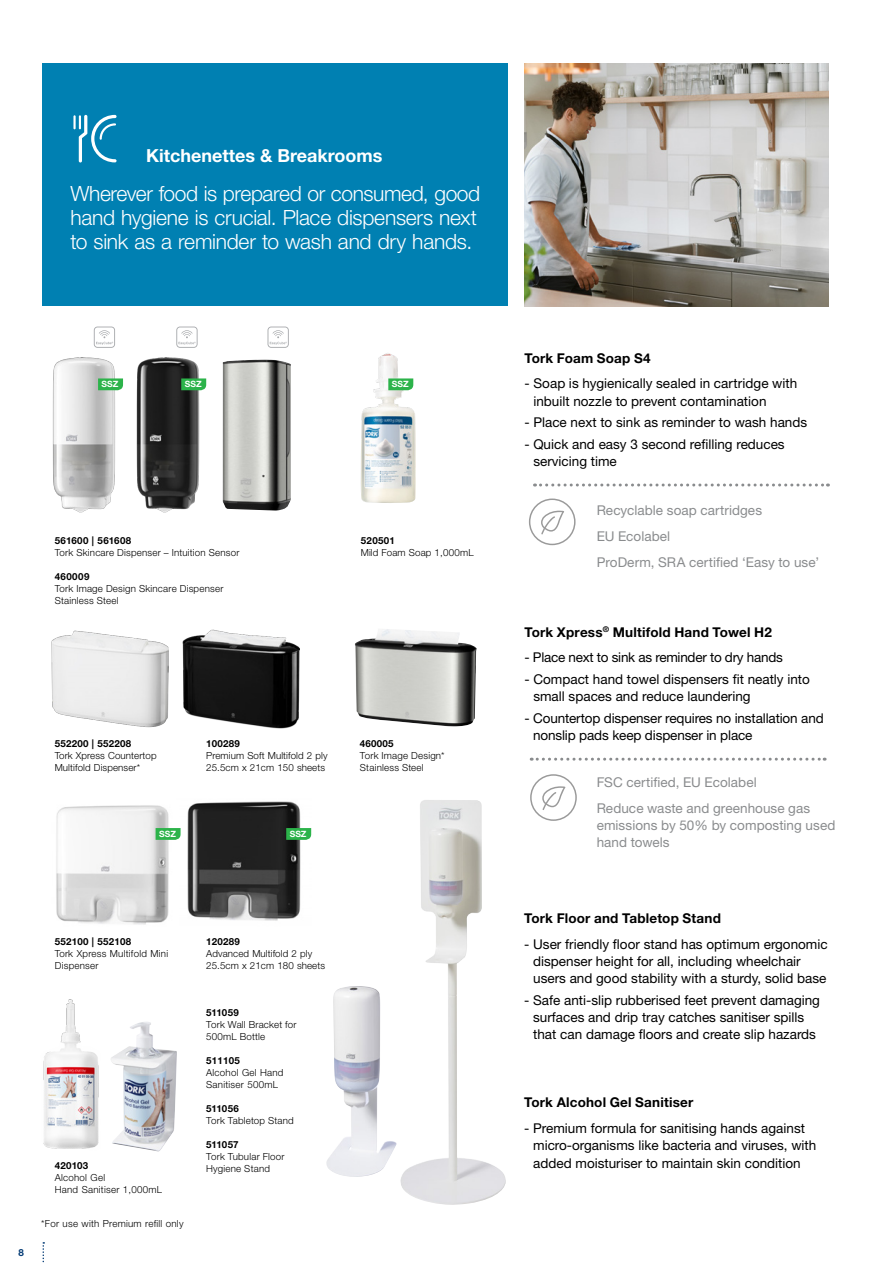
<style>
.page{position:relative;width:893px;height:1263px;background:#fff}
.page>*{position:absolute;margin:0;border:0;box-sizing:border-box;transform-origin:0 0}
.t1{font:300 21px/24px "Helvetica Neue";letter-spacing:-.015em;color:#fff}
.t2{font:700 18px "Helvetica Neue";color:#fff}
.t3{font:13.5px/17.2px "Helvetica Neue";color:#000}
.t4{font:13.5px/25.8px "Helvetica Neue";letter-spacing:.005em;color:#8a8c8e}
.t5{font:700 13.5px "Helvetica Neue";letter-spacing:.015em;color:#000}
.t6{font:13.5px "Helvetica Neue";letter-spacing:-.02em;color:#000}
.t7{font:300 9.75px/12px "Helvetica Neue";letter-spacing:.02em;color:#000}
.t8{font:700 9.75px "Helvetica Neue";letter-spacing:.025em;color:#000}
.t9{font:700 9.75px "Helvetica Neue";color:#003974}
.t10{font:700 8.7px "Helvetica Neue";color:#fff}
</style>
<div class="page">
<svg style="left:43px;top:1242px;width:1px;height:21px"></svg>
<div style="left:43px;top:64px;width:465px;height:242px;background:#0080b2"></div>
<img style="left:524px;top:64px;width:305px;height:242px">
<svg style="left:79px;top:115px;width:38px;height:47px"></svg>
<hr style="left:73px;top:115px;width:3px;height:14px;background:#fff">
<img style="left:43px;top:999px;width:56px;height:150px">
<img style="left:400px;top:800px;width:106px;height:405px">
<img style="left:326px;top:986px;width:71px;height:191px">
<img style="left:111px;top:1022px;width:66px;height:129px">
<svg style="left:534px;top:483px;width:294px;height:3px"></svg>
<svg style="left:541px;top:511px;width:23px;height:23px"></svg>
<div style="left:529px;top:498px;width:47px;height:47px;border:2px solid #000;border-radius:50%"></div>
<img style="left:52px;top:333px;width:155px;height:180px">
<img style="left:222px;top:360px;width:69px;height:151px">
<svg style="left:94px;top:327px;width:21px;height:21px"></svg>
<svg style="left:176px;top:327px;width:22px;height:21px"></svg>
<svg style="left:268px;top:327px;width:21px;height:21px"></svg>
<img style="left:361px;top:353px;width:55px;height:150px">
<img style="left:51px;top:630px;width:117px;height:97px">
<img style="left:183px;top:630px;width:117px;height:98px">
<img style="left:355px;top:629px;width:122px;height:97px">
<img style="left:187px;top:801px;width:114px;height:120px">
<img style="left:56px;top:805px;width:113px;height:120px">
<svg style="left:531px;top:758px;width:294px;height:3px"></svg>
<svg style="left:542px;top:786px;width:23px;height:24px"></svg>
<div style="left:530px;top:774px;width:47px;height:47px;border:2px solid #000;border-radius:50%"></div>
<svg style="left:98px;top:378px;width:25px;height:12px"></svg>
<svg style="left:156px;top:828px;width:25px;height:12px"></svg>
<svg style="left:286px;top:828px;width:25px;height:12px"></svg>
<svg style="left:181px;top:378px;width:25px;height:12px"></svg>
<svg style="left:388px;top:378px;width:25px;height:12px"></svg>
<h2 class="t2" style="left:146px;top:145px;width:238px">Kitchenettes &amp; Breakrooms</h2>
<h1 class="t1" style="left:70px;top:181px;width:411px">Wherever food is prepared or consumed, good hand hygiene is crucial. Place dispensers next to sink as a reminder to wash and dry hands.</h1>
<p class="t10" style="left:102px;top:379px;width:18px">SSZ</p>
<p class="t10" style="left:185px;top:379px;width:18px">SSZ</p>
<p class="t10" style="left:392px;top:379px;width:18px">SSZ</p>
<p class="t8" style="left:55px;top:534px;width:78px">561600 | 561608</p>
<p class="t7" style="left:55px;top:546px;width:186px">Tork Skincare Dispenser – Intuition Sensor</p>
<p class="t8" style="left:55px;top:570px;width:36px">460009</p>
<p class="t7" style="left:55px;top:582px;width:170px">Tork Image Design Skincare Dispenser</p>
<p class="t8" style="left:361px;top:534px;width:36px">520501</p>
<p class="t7" style="left:361px;top:546px;width:115px">Mild Foam Soap 1,000mL</p>
<p class="t8" style="left:55px;top:737px;width:78px">552200 | 552208</p>
<p class="t7" style="left:55px;top:749px;width:103px">Tork Xpress Countertop<br>Multifold Dispenser*</p>
<p class="t8" style="left:206px;top:737px;width:35px">100289</p>
<p class="t7" style="left:206px;top:749px;width:123px">Premium Soft Multifold 2 ply<br>25.5cm x 21cm 150 sheets</p>
<p class="t10" style="left:159px;top:828px;width:18px">SSZ</p>
<p class="t10" style="left:290px;top:828px;width:18px">SSZ</p>
<p class="t8" style="left:360px;top:737px;width:35px">460005</p>
<p class="t7" style="left:360px;top:749px;width:86px">Tork Image Design*<br>Stainless Steel</p>
<p class="t8" style="left:55px;top:935px;width:78px">552100 | 552108</p>
<p class="t7" style="left:55px;top:947px;width:115px">Tork Xpress Multifold Mini<br>Dispenser</p>
<p class="t9" style="left:19px;top:1246px;width:7px">8</p>
<p class="t8" style="left:55px;top:1159px;width:35px">420103</p>
<p class="t7" style="left:55px;top:1171px;width:109px">Alcohol Gel<br>Hand Sanitiser 1,000mL</p>
<p class="t7" style="left:41px;top:1217px;width:144px">*For use with Premium refill only</p>
<p class="t8" style="left:206px;top:935px;width:35px">120289</p>
<p class="t7" style="left:206px;top:947px;width:120px">Advanced Multifold 2 ply<br>25.5cm x 21cm 180 sheets</p>
<p class="t8" style="left:206px;top:1006px;width:34px">511059</p>
<p class="t7" style="left:206px;top:1018px;width:92px">Tork Wall Bracket for<br>500mL Bottle</p>
<p class="t8" style="left:206px;top:1054px;width:35px">511105</p>
<p class="t7" style="left:206px;top:1066px;width:79px">Alcohol Gel Hand<br>Sanitiser 500mL</p>
<p class="t8" style="left:206px;top:1102px;width:34px">511056</p>
<p class="t7" style="left:206px;top:1114px;width:89px">Tork Tabletop Stand</p>
<p class="t8" style="left:206px;top:1138px;width:34px">511057</p>
<p class="t7" style="left:206px;top:1150px;width:80px">Tork Tubular Floor<br>Hygiene Stand</p>
<p class="t5" style="left:524px;top:349px;width:128px">Tork Foam Soap S4</p>
<p class="t3" style="left:533px;top:375px;width:265px;text-indent:-9px">- Soap is hygienically sealed in cartridge with inbuilt nozzle to prevent contamination</p>
<p class="t3" style="left:524px;top:414px;width:284px">- Place next to sink as reminder to wash hands</p>
<p class="t3" style="left:533px;top:435px;width:253px;text-indent:-9px">- Quick and easy 3 second refilling reduces servicing time</p>
<p class="t4" style="left:597px;top:497px;width:224px">Recyclable soap cartridges<br>EU Ecolabel<br>ProDerm, SRA certified ‘Easy to use’</p>
<p class="t5" style="left:524px;top:623px;width:249px">Tork Xpress<sup>®</sup> Multifold Hand Towel H2</p>
<p class="t6" style="left:524px;top:649px;width:260px">- Place next to sink as reminder to dry hands</p>
<p class="t3" style="left:533px;top:670px;width:278px;text-indent:-9px">- Compact hand towel dispensers fit neatly into small spaces and reduce laundering</p>
<p class="t3" style="left:533px;top:709px;width:292px;text-indent:-9px">- Countertop dispenser requires no installation and nonslip pads keep dispenser in place</p>
<p class="t4" style="left:597px;top:769px;width:215px">FSC certified, EU Ecolabel<br>Reduce waste and greenhouse gas</p>
<p class="t4" style="left:597px;top:816px;width:240px;line-height:17.2px">emissions by 50% by composting used hand towels</p>
<p class="t5" style="left:524px;top:910px;width:198px">Tork Floor and Tabletop Stand</p>
<p class="t3" style="left:533px;top:935px;width:296px;text-indent:-9px">- User friendly floor stand has optimum ergonomic dispenser height for all, including wheelchair users and good stability with a sturdy, solid base</p>
<p class="t3" style="left:524px;top:991px;width:297px;text-align:center">- Safe anti-slip rubberised feet prevent damaging surfaces and drip tray catches sanitiser spills that can damage floors and create slip hazards</p>
<p class="t5" style="left:524px;top:1094px;width:171px">Tork Alcohol Gel Sanitiser</p>
<p class="t3" style="left:533px;top:1119px;width:285px;text-indent:-9px">- Premium formula for sanitising hands against micro-organisms like bacteria and viruses, with added moisturiser to maintain skin condition</p>
</div>
